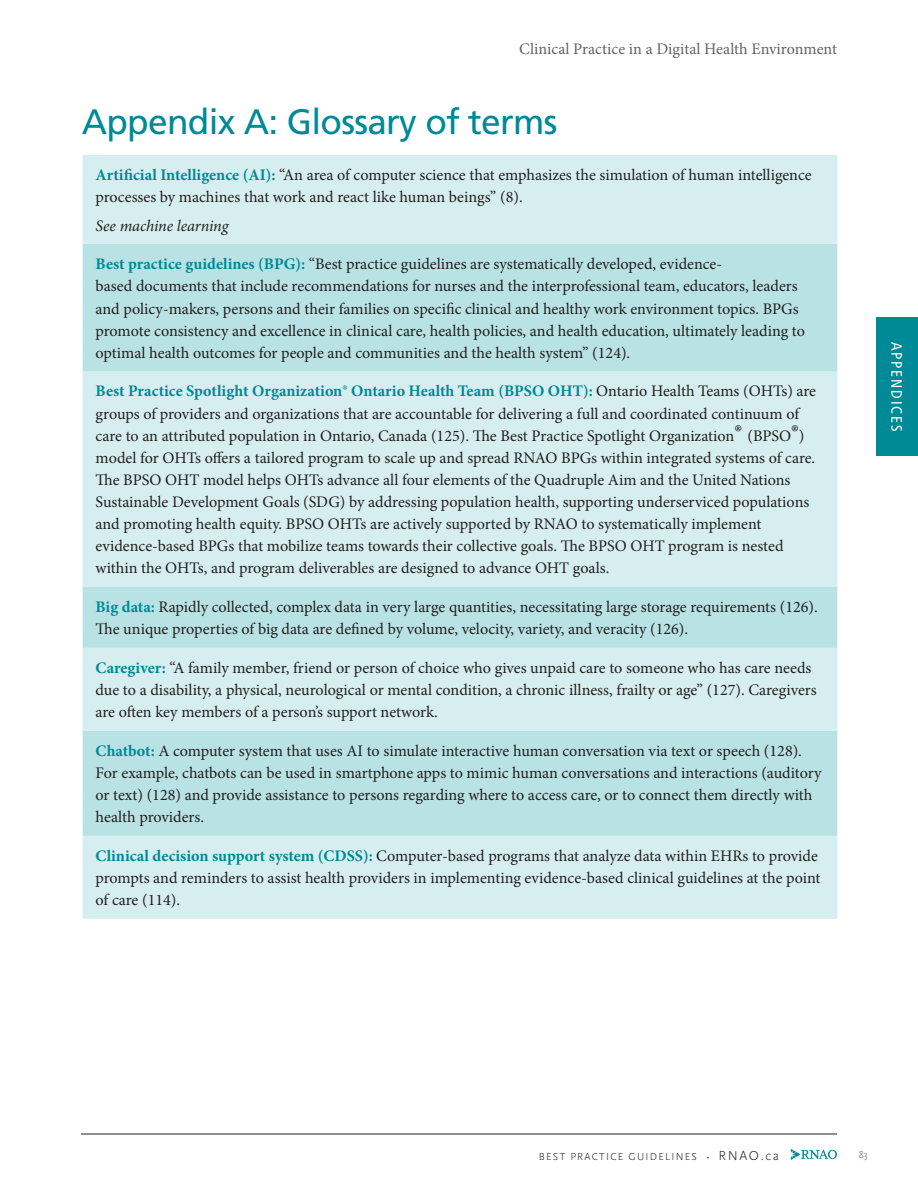
<style>
.page{position:relative;width:918px;height:1188px;background:#fff}
.page>*{position:absolute;margin:0;border:0;box-sizing:border-box;transform-origin:0 0}
.MAIN_AREA___Header_1{font:35.25px "Frutiger LT Std";letter-spacing:-.02em;color:#008996}
.t1{font:16.2px/22.2px "Minion Pro";color:#231f20}
.t2{font:16.2px "Minion Pro";color:#636366}
.t3{font:italic 16.2px "Minion Pro";letter-spacing:-.005em;color:#231f20}
.t4{font:condensed 15px "Frutiger LT Std";letter-spacing:.12em;color:#fff}
.t5{font:300 10.5px "Scala Sans OT";letter-spacing:.12em;color:#231f20}
.t6{font:300 10.5px "Scala Sans OT";color:#636366}
.s1{font-weight:700;color:#008996}
.s2{font-size:24px}
.s3{font-size:13.5px}
</style>
<div class="page">
<hr style="left:81px;top:1134px;width:756px;height:1px;background:#231f20">
<svg style="left:791px;top:1149px;width:46px;height:11px"></svg>
<div style="left:876px;top:318px;width:42px;height:138px;background:#008996"></div>
<div style="left:83px;top:155px;width:754px;height:764px;background:#d6eeef"></div>
<svg style="left:83px;top:244px;width:754px;height:592px;background:#c7e8e9"></svg>
<p class="t2" style="left:519px;top:38px;width:319px">Clinical Practice in a Digital Health Environment</p>
<p class="MAIN_AREA___Header_1" style="left:82px;top:101px;width:477px">Appendix A: Glossary of terms</p>
<p class="t1" style="left:96px;top:163px;width:718px"><span class="s1">Artificial Intelligence (AI):</span> “An area of computer science that emphasizes the simulation of human intelligence processes by machines that work and react like human beings” (8).</p>
<p class="t3" style="left:96px;top:214px;width:134px">See machine learning</p>
<p class="t1" style="left:96px;top:253px;width:711px"><span class="s1">Best practice guidelines (BPG):</span> “Best practice guidelines are systematically developed, evidence-<br>based documents that include recommendations for nurses and the interprofessional team, educators, leaders and policy-makers, persons and their families on specific clinical and healthy work environment topics. BPGs promote consistency and excellence in clinical care, health policies, and health education, ultimately leading to optimal health outcomes for people and communities and the health system” (124).</p>
<p class="t1" style="left:96px;top:380px;width:722px"><span class="s1">Best Practice Spotlight Organization® Ontario Health Team (BPSO OHT):</span> Ontario Health Teams (OHTs) are groups of providers and organizations that are accountable for delivering a full and coordinated continuum of care to an attributed population in Ontario, Canada (125). The Best Practice Spotlight Organization<span class="s2">®</span> (BPSO<span class="s2">®</span>) model for OHTs offers a tailored program to scale up and spread RNAO BPGs within integrated systems of care.<br>The BPSO OHT model helps OHTs advance all four elements of the Quadruple Aim and the United Nations Sustainable Development Goals (SDG) by addressing population health, supporting underserviced populations and promoting health equity. BPSO OHTs are actively supported by RNAO to systematically implement evidence-based BPGs that mobilize teams towards their collective goals. The BPSO OHT program is nested within the OHTs, and program deliverables are designed to advance OHT goals.</p>
<p class="t1" style="left:96px;top:596px;width:724px"><span class="s1">Big data:</span> Rapidly collected, complex data in very large quantities, necessitating large storage requirements (126).<br>The unique properties of big data are defined by volume, velocity, variety, and veracity (126).</p>
<p class="t1" style="left:96px;top:657px;width:723px"><span class="s1">Caregiver:</span> “A family member, friend or person of choice who gives unpaid care to someone who has care needs due to a disability, a physical, neurological or mental condition, a chronic illness, frailty or age” (127). Caregivers are often key members of a person’s support network.</p>
<p class="t1" style="left:96px;top:740px;width:728px"><span class="s1">Chatbot:</span> A computer system that uses AI to simulate interactive human conversation via text or speech (128).<br>For example, chatbots can be used in smartphone apps to mimic human conversations and interactions (auditory or text) (128) and provide assistance to persons regarding where to access care, or to connect them directly with health providers.</p>
<p class="t1" style="left:96px;top:845px;width:726px"><span class="s1">Clinical decision support system (CDSS):</span> Computer-based programs that analyze data within EHRs to provide prompts and reminders to assist health providers in implementing evidence-based clinical guidelines at the point of care (114).</p>
<p class="t4" style="left:905px;top:342px;width:91px;rotate:90deg">APPENDICES</p>
<p class="t5" style="left:539px;top:1151px;width:242px">BEST PRACTICE GUIDELINES • <span class="s3">RNAO.ca</span></p>
<p class="t6" style="left:859px;top:1149px;width:11px">83</p>
</div>
